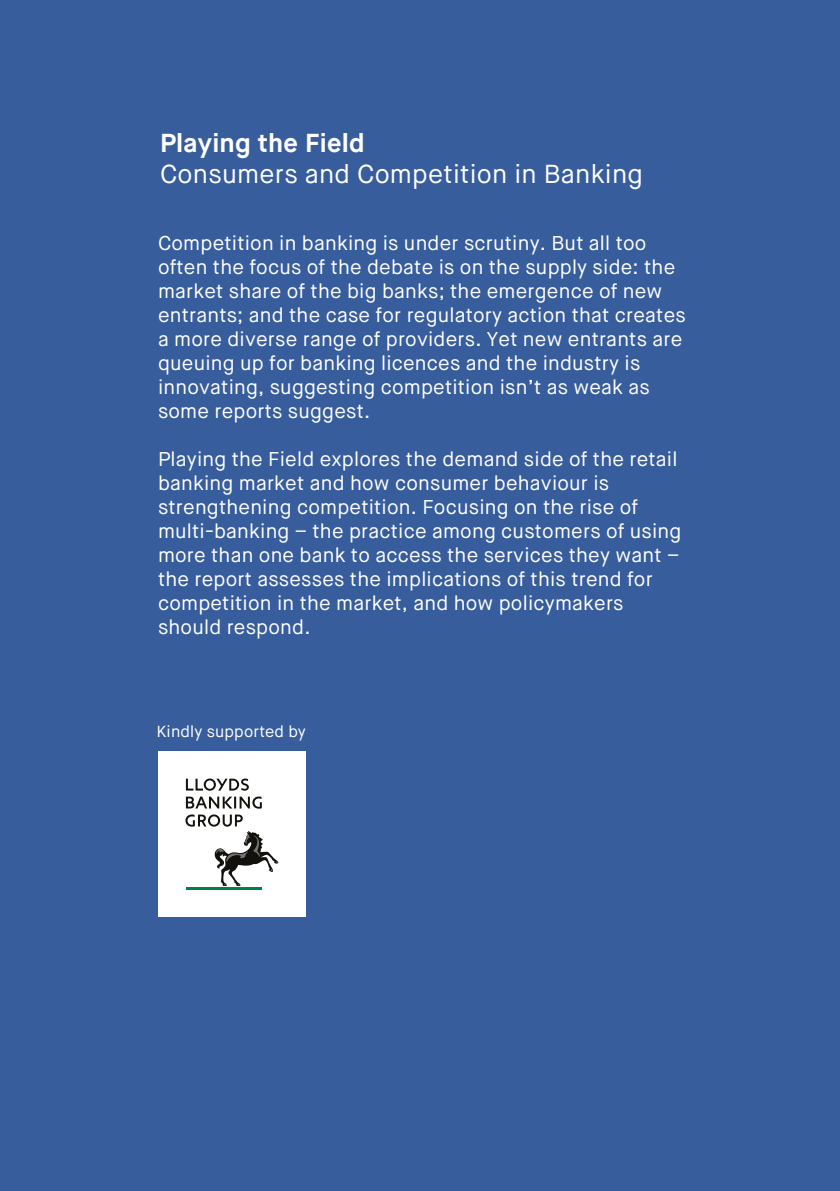
<style>
.page{position:relative;width:840px;height:1191px;background:#fff}
.page>*{position:absolute;margin:0;border:0;box-sizing:border-box;transform-origin:0 0}
.t1{font:26px "Maison Neue";letter-spacing:.01em;color:#fff}
.t2{font:700 26px "Maison Neue";letter-spacing:.01em;color:#fff}
.t3{font:20px/24px "Maison Neue";letter-spacing:.01em;color:#fff}
.t4{font:16px "Maison Neue";letter-spacing:.01em;color:#fff}
</style>
<div class="page">
<div style="left:0;top:0;width:839px;height:1191px;background:#375d9d"></div>
<div style="left:158px;top:751px;width:148px;height:165px;background:#fff"></div>
<hr style="left:186px;top:887px;width:76px;height:2px;background:#008247">
<svg style="left:185px;top:778px;width:93px;height:108px"></svg>
<h1 class="t2" style="left:160px;top:126px;width:206px">Playing the Field</h1>
<h1 class="t1" style="left:160px;top:158px;width:484px">Consumers and Competition in Banking</h1>
<p class="t3" style="left:158px;top:231px;width:529px">Competition in banking is under scrutiny. But all too often the focus of the debate is on the supply side: the market share of the big banks; the emergence of new entrants; and the case for regulatory action that creates a more diverse range of providers. Yet new entrants are queuing up for banking licences and the industry is innovating, suggesting competition isn’t as weak as some reports suggest.</p>
<p class="t3" style="left:158px;top:447px;width:524px">Playing the Field explores the demand side of the retail banking market and how consumer behaviour is strengthening competition. Focusing on the rise of multi-banking – the practice among customers of using more than one bank to access the services they want – the report assesses the implications of this trend for competition in the market, and how policymakers should respond.</p>
<p class="t4" style="left:157px;top:721px;width:150px">Kindly supported by</p>
</div>
